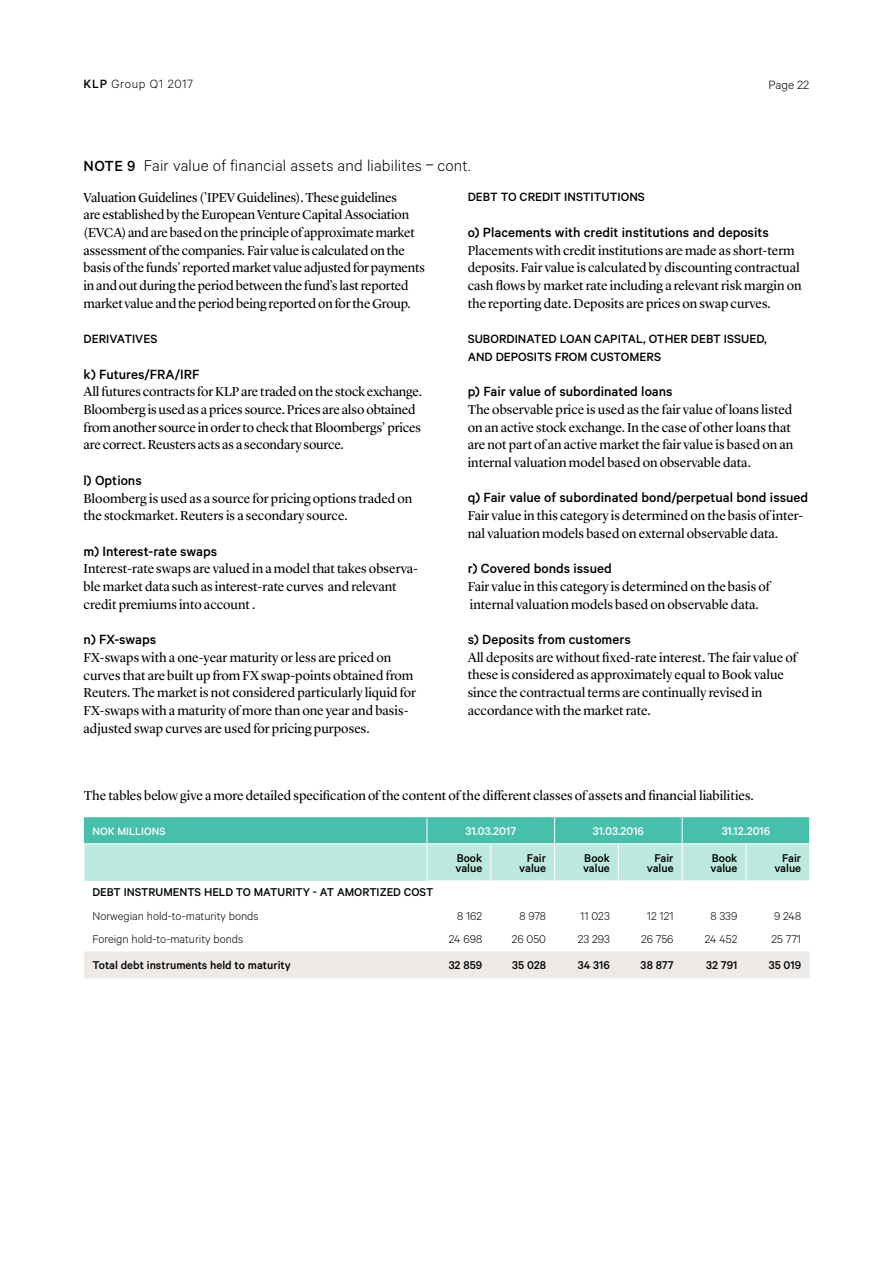
<style>
.page{position:relative;width:893px;height:1263px;background:#fff}
.page>*{position:absolute;margin:0;border:0;box-sizing:border-box;transform-origin:0 0}
.t1{font:300 17.55px "Calibre";letter-spacing:.01em;color:#000}
.t2{font:500 15px "Calibre";color:#000}
.t3{font:13.5px/17.7px "Lyon Display";letter-spacing:-.005em;color:#000}
.t4{font:500 13.5px/17.7px "Calibre";color:#000}
.t5{font:300 13.5px "Calibre";letter-spacing:.045em;color:#000}
.t6{font:500 12.75px/10.5px "Calibre";color:#000}
.t7{font:300 12.75px "Calibre";color:#000}
.t8{font:500 12.75px "Calibre";color:#fff}
.t9{font:500 12px "Calibre";color:#fff}
.s1{font-weight:500}
.s2{font-weight:500;font-size:16.5px}
.s3{font-family:"Lyon Text";font-weight:400}
</style>
<div class="page">
<div style="left:84px;top:951px;width:726px;height:27px;background:#edeae8"></div>
<svg style="left:84px;top:817px;width:726px;height:64px;background:#8dd7c9"></svg>
<hr style="left:427px;top:843px;width:64px;height:1px;background:#fff">
<hr style="left:491px;top:843px;width:64px;height:1px;background:#fff">
<hr style="left:555px;top:843px;width:63px;height:1px;background:#fff">
<hr style="left:618px;top:843px;width:64px;height:1px;background:#fff">
<hr style="left:682px;top:843px;width:64px;height:1px;background:#fff">
<hr style="left:746px;top:843px;width:64px;height:1px;background:#fff">
<hr style="left:427px;top:844px;width:1px;height:37px;background:#fff">
<hr style="left:491px;top:844px;width:1px;height:37px;background:#fff">
<hr style="left:554px;top:844px;width:1px;height:37px;background:#fff">
<hr style="left:618px;top:844px;width:1px;height:37px;background:#fff">
<hr style="left:682px;top:844px;width:1px;height:37px;background:#fff">
<hr style="left:746px;top:844px;width:1px;height:37px;background:#fff">
<hr style="left:809px;top:844px;width:1px;height:37px;background:#fff">
<p class="t5" style="left:84px;top:76px;width:111px"><span class="s1">KLP</span> Group Q1 2017</p>
<p class="t5" style="left:768px;top:77px;width:42px">Page 22</p>
<p class="t1" style="left:84px;top:156px;width:389px"><span class="s2">NOTE 9</span> Fair value of financial assets and liabilites <span class="s3">–</span> cont.</p>
<p class="t3" style="left:84px;top:187px;width:343px">Valuation Guidelines (’IPEV Guidelines). These guidelines<br>are established by the European Venture Capital Association (EVCA) and are based on the principle of approximate market assessment of the companies. Fair value is calculated on the basis of the funds’ reported market value adjusted for payments in and out during the period between the fund’s last reported market value and the period being reported on for the Group.</p>
<p class="t4" style="left:84px;top:330px;width:75px">DERIVATIVES</p>
<p class="t2" style="left:84px;top:365px;width:117px">k) Futures/FRA/IRF</p>
<p class="t3" style="left:84px;top:382px;width:340px">All futures contracts for KLP are traded on the stock exchange.<br>Bloomberg is used as a prices source. Prices are also obtained from another source in order to check that Bloombergs’ prices are correct. Reusters acts as a secondary source.</p>
<p class="t2" style="left:84px;top:471px;width:60px">l) Options</p>
<p class="t3" style="left:84px;top:488px;width:330px">Bloomberg is used as a source for pricing options traded on the stockmarket. Reuters is a secondary source.</p>
<p class="t2" style="left:84px;top:542px;width:135px">m) Interest-rate swaps</p>
<p class="t3" style="left:84px;top:559px;width:336px">Interest-rate swaps are valued in a model that takes observa&shy;ble market data such as interest-rate curves and relevant credit premiums into account .</p>
<p class="t2" style="left:84px;top:631px;width:74px">n) FX-swaps</p>
<p class="t3" style="left:84px;top:647px;width:334px">FX-swaps with a one-year maturity or less are priced on curves that are built up from FX swap-points obtained from Reuters. The market is not considered particularly liquid for FX-swaps with a maturity of more than one year and basis&shy;adjusted swap curves are used for pricing purposes.</p>
<p class="t4" style="left:468px;top:188px;width:179px">DEBT TO CREDIT INSTITUTIONS</p>
<p class="t2" style="left:468px;top:223px;width:303px">o) Placements with credit institutions and deposits</p>
<p class="t3" style="left:468px;top:240px;width:335px">Placements with credit institutions are made as short-term deposits. Fair value is calculated by discounting contractual cash flows by market rate including a relevant risk margin on the reporting date. Deposits are prices on swap curves.</p>
<p class="t4" style="left:468px;top:330px;width:301px">SUBORDINATED LOAN CAPITAL, OTHER DEBT ISSUED,<br>AND DEPOSITS FROM CUSTOMERS</p>
<p class="t2" style="left:468px;top:383px;width:206px">p) Fair value of subordinated loans</p>
<p class="t3" style="left:468px;top:399px;width:327px">The observable price is used as the fair value of loans listed on an active stock exchange. In the case of other loans that are not part of an active market the fair value is based on an internal valuation model based on observable data.</p>
<p class="t2" style="left:468px;top:489px;width:342px">q) Fair value of subordinated bond/perpetual bond issued</p>
<p class="t3" style="left:468px;top:506px;width:337px">Fair value in this category is determined on the basis of inter&shy;nal valuation models based on external observable data.</p>
<p class="t2" style="left:468px;top:560px;width:146px">r) Covered bonds issued</p>
<p class="t3" style="left:468px;top:576px;width:304px">Fair value in this category is determined on the basis of internal valuation models based on observable data.</p>
<p class="t2" style="left:468px;top:631px;width:165px">s) Deposits from customers</p>
<p class="t3" style="left:468px;top:647px;width:331px">All deposits are without fixed-rate interest. The fair value of these is considered as approximately equal to Book value since the contractual terms are continually revised in accordance with the market rate.</p>
<p class="t3" style="left:84px;top:785px;width:671px">The tables below give a more detailed specification of the content of the different classes of assets and financial liabilities.</p>
<p class="t9" style="left:92px;top:824px;width:75px">NOK MILLIONS</p>
<p class="t8" style="left:465px;top:824px;width:52px">31.03.2017</p>
<p class="t8" style="left:593px;top:824px;width:53px">31.03.2016</p>
<p class="t8" style="left:722px;top:824px;width:50px">31.12.2016</p>
<p class="t6" style="left:455px;top:852px;width:28px">Book value</p>
<p class="t6" style="left:519px;top:852px;width:28px;text-align:center">Fair value</p>
<p class="t6" style="left:583px;top:852px;width:28px">Book value</p>
<p class="t6" style="left:647px;top:852px;width:28px;text-align:center">Fair value</p>
<p class="t6" style="left:711px;top:852px;width:28px">Book value</p>
<p class="t6" style="left:774px;top:852px;width:28px;text-align:center">Fair value</p>
<p class="t6" style="left:92px;top:887px;width:342px">DEBT INSTRUMENTS HELD TO MATURITY - AT AMORTIZED COST</p>
<p class="t7" style="left:92px;top:908px;width:168px">Norwegian hold-to-maturity bonds</p>
<p class="t7" style="left:457px;top:908px;width:27px">8 162</p>
<p class="t7" style="left:519px;top:908px;width:28px">8 978</p>
<p class="t7" style="left:580px;top:908px;width:31px">11 023</p>
<p class="t7" style="left:647px;top:908px;width:28px">12 121</p>
<p class="t7" style="left:710px;top:908px;width:28px">8 339</p>
<p class="t7" style="left:774px;top:908px;width:29px">9 248</p>
<p class="t7" style="left:92px;top:932px;width:152px">Foreign hold-to-maturity bonds</p>
<p class="t7" style="left:449px;top:932px;width:35px">24 698</p>
<p class="t7" style="left:512px;top:932px;width:36px">26 050</p>
<p class="t7" style="left:578px;top:932px;width:34px">23 293</p>
<p class="t7" style="left:641px;top:932px;width:34px">26 756</p>
<p class="t7" style="left:705px;top:932px;width:34px">24 452</p>
<p class="t7" style="left:771px;top:932px;width:31px">25 771</p>
<p class="t6" style="left:92px;top:959px;width:200px">Total debt instruments held to maturity</p>
<p class="t6" style="left:449px;top:959px;width:35px">32 859</p>
<p class="t6" style="left:512px;top:959px;width:35px">35 028</p>
<p class="t6" style="left:578px;top:959px;width:33px">34 316</p>
<p class="t6" style="left:641px;top:959px;width:34px">38 877</p>
<p class="t6" style="left:706px;top:959px;width:33px">32 791</p>
<p class="t6" style="left:769px;top:959px;width:34px">35 019</p>
</div>
